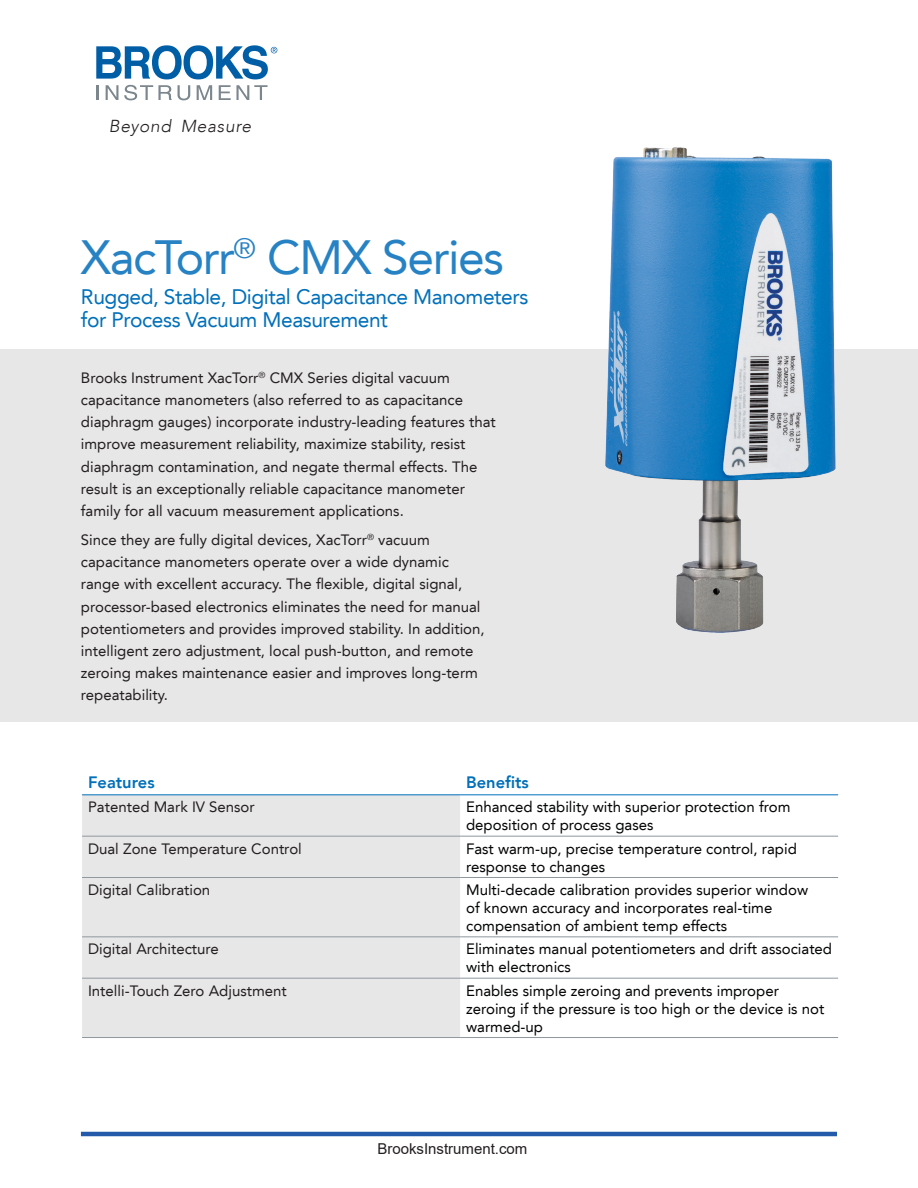
<style>
.page{position:relative;width:918px;height:1188px;background:#fff}
.page>*{position:absolute;margin:0;border:0;box-sizing:border-box;transform-origin:0 0}
.bro-Coverline{font:48px "Avenir LT";letter-spacing:-.03em;color:#2782c4}
.bro-Body_SH2{font:21px "Avenir LT";letter-spacing:-.02em;color:#0070ba}
.t1{font:italic 300 17.4px "Avenir LT";letter-spacing:.035em;color:#231f20}
.t2{font:800 16.5px "Avenir LT";color:#0070ba}
.t3{font:15px/22.2px "Avenir LT";color:#221e1f}
.t4{font:15px/18px "Avenir LT";color:#020304}
.t5{font:15px "Avenir LT";color:#231f20}
.Body_text{font:15px "Arial";color:#231f20}
</style>
<div class="page">
<div style="left:0;top:349px;width:918px;height:372px;background:#e8e7e8"></div>
<hr style="left:81px;top:1132px;width:756px;height:4px;background:#235aa9">
<svg style="left:97px;top:85px;width:2px;height:15px"></svg>
<svg style="left:106px;top:85px;width:12px;height:15px"></svg>
<svg style="left:124px;top:85px;width:48px;height:15px"></svg>
<svg style="left:178px;top:85px;width:12px;height:15px"></svg>
<svg style="left:197px;top:85px;width:15px;height:15px"></svg>
<svg style="left:219px;top:85px;width:49px;height:15px"></svg>
<svg style="left:96px;top:45px;width:181px;height:34px"></svg>
<div style="left:82px;top:795px;width:378px;height:242px;background:#e8e7e8"></div>
<hr style="left:82px;top:836px;width:378px;height:1px;background:#8f989e">
<hr style="left:460px;top:836px;width:378px;height:1px;background:#8f989e">
<hr style="left:82px;top:877px;width:378px;height:1px;background:#8f989e">
<hr style="left:460px;top:877px;width:378px;height:1px;background:#8f989e">
<hr style="left:82px;top:936px;width:378px;height:1px;background:#8f989e">
<hr style="left:460px;top:936px;width:378px;height:1px;background:#8f989e">
<hr style="left:82px;top:978px;width:378px;height:1px;background:#8f989e">
<hr style="left:460px;top:978px;width:378px;height:1px;background:#8f989e">
<hr style="left:82px;top:1037px;width:378px;height:1px;background:#8f989e">
<hr style="left:460px;top:1037px;width:378px;height:1px;background:#8f989e">
<hr style="left:82px;top:794px;width:378px;height:1px;background:#0070ba">
<hr style="left:460px;top:794px;width:378px;height:1px;background:#0070ba">
<img style="left:605px;top:147px;width:231px;height:486px">
<p class="t1" style="left:109px;top:116px;width:144px">Beyond Measure</p>
<p class="bro-Coverline" style="left:81px;top:229px;width:425px">XacTorr<sup>®</sup> CMX Series</p>
<p class="bro-Body_SH2" style="left:81px;top:285px;width:449px">Rugged, Stable, Digital Capacitance Manometers</p>
<p class="bro-Body_SH2" style="left:81px;top:307px;width:308px">for Process Vacuum Measurement</p>
<p class="t3" style="left:81px;top:367px;width:416px">Brooks Instrument XacTorr<sup>®</sup> CMX Series digital vacuum capacitance manometers (also referred to as capacitance diaphragm gauges) incorporate industry-leading features that improve measurement reliability, maximize stability, resist diaphragm contamination, and negate thermal effects. The result is an exceptionally reliable capacitance manometer family for all vacuum measurement applications.</p>
<p class="t3" style="left:81px;top:529px;width:405px">Since they are fully digital devices, XacTorr<sup>®</sup> vacuum capacitance manometers operate over a wide dynamic range with excellent accuracy. The flexible, digital signal, processor-based electronics eliminates the need for manual potentiometers and provides improved stability. In addition, intelligent zero adjustment, local push-button, and remote zeroing makes maintenance easier and improves long-term repeatability.</p>
<p class="t2" style="left:88px;top:772px;width:68px">Features</p>
<p class="t2" style="left:466px;top:772px;width:64px">Benefits</p>
<p class="t5" style="left:88px;top:798px;width:168px">Patented Mark IV Sensor</p>
<p class="t4" style="left:466px;top:798px;width:326px">Enhanced stability with superior protection from deposition of process gases</p>
<p class="t5" style="left:88px;top:840px;width:215px">Dual Zone Temperature Control</p>
<p class="t4" style="left:466px;top:839px;width:332px">Fast warm-up, precise temperature control, rapid response to changes</p>
<p class="t5" style="left:88px;top:881px;width:124px">Digital Calibration</p>
<p class="t4" style="left:466px;top:881px;width:344px">Multi-decade calibration provides superior window of known accuracy and incorporates real-time compensation of ambient temp effects</p>
<p class="t5" style="left:88px;top:940px;width:132px">Digital Architecture</p>
<p class="t4" style="left:466px;top:940px;width:368px">Eliminates manual potentiometers and drift associated with electronics</p>
<p class="t5" style="left:88px;top:982px;width:200px">Intelli-Touch Zero Adjustment</p>
<p class="t4" style="left:466px;top:981px;width:360px">Enables simple zeroing and prevents improper zeroing if the pressure is too high or the device is not warmed-up</p>
<p class="Body_text" style="left:377px;top:1138px;width:152px">BrooksInstrument.com</p>
</div>
